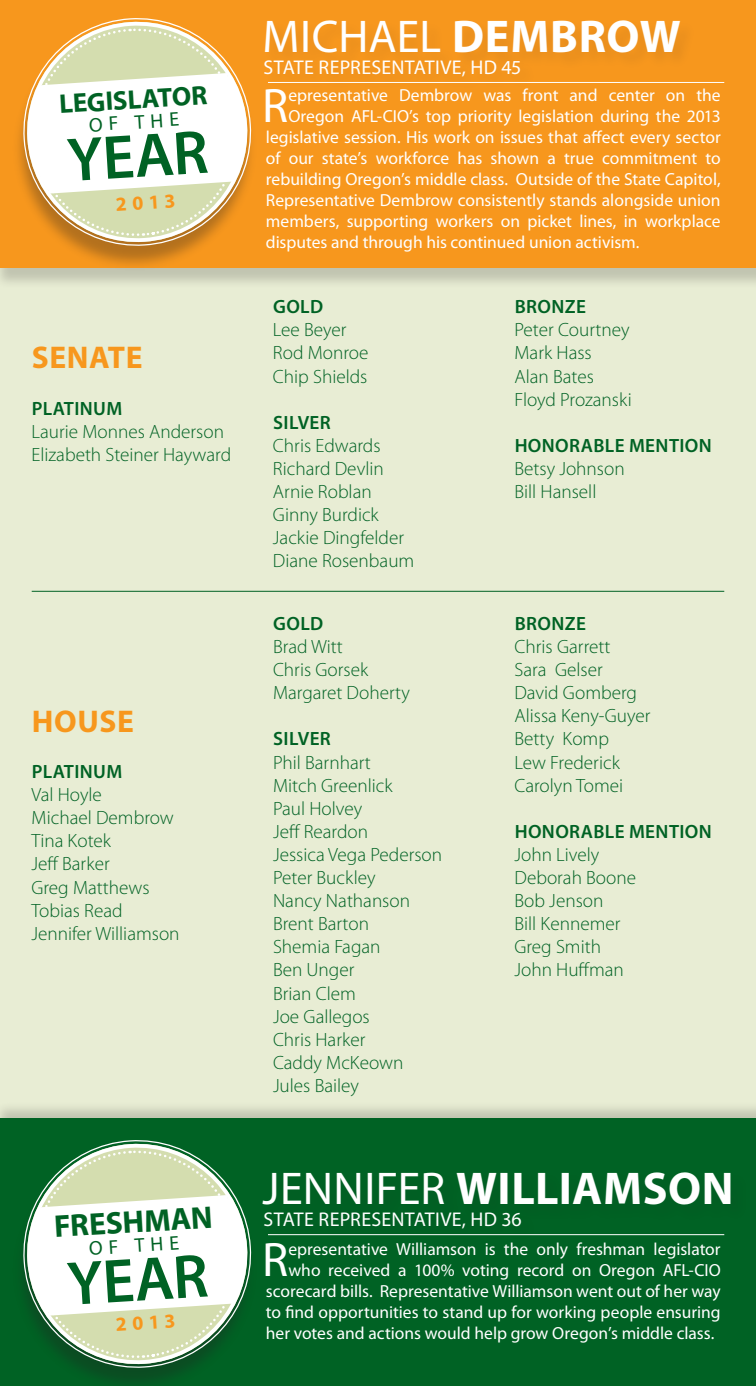
<style>
.page{position:relative;width:756px;height:1386px;background:#e8edd4}
.page>*{position:absolute;margin:0;border:0;box-sizing:border-box;transform-origin:0 0}
.t1{font:600 62.12px "Myriad Pro";color:#006224}
.t2{font:48.65px "Myriad Pro";color:#fff}
.t3{font:700 46.02px "Myriad Pro";letter-spacing:.01em;color:#fff}
.t4{font:46.02px "Myriad Pro";color:#fff}
.t5{font:700 31.5px "Myriad Pro";letter-spacing:.02em;color:#f7971d}
.t6{font:700 31.5px "Myriad Pro";color:#006224}
.t7{font:700 26.95px "Myriad Pro";color:#006224}
.t8{font:19.95px "Myriad Pro";letter-spacing:.02em;color:#fff}
.t9{font:19.95px "Myriad Pro";color:#006224}
.t10{font:700 19.95px "Myriad Pro";color:#f7971d}
.t11{font:300 19.25px/23.1px "Myriad Pro";color:#006224}
.t12{font:600 19.25px "Myriad Pro";letter-spacing:.02em;color:#006224}
.t13{font:17.5px "Myriad Pro";color:#fff}
.s1{font-weight:700}
.s2{font-weight:400}
</style>
<div class="page">
<div style="left:0;top:0;width:756px;height:289px;background:#231f20;opacity:.2"></div>
<div style="left:0;top:0;width:756px;height:267px;background:#f7971d"></div>
<div style="left:0;top:1101px;width:756px;height:285px;background:#231f20;opacity:.2"></div>
<div style="left:0;top:1118px;width:756px;height:268px;background:#006224"></div>
<div style="left:264px;top:19px;width:432px;height:51px;background:#f2941d"></div>
<div style="left:12px;top:26px;width:246px;height:246px;background:#231f20;opacity:.32"></div>
<svg style="left:20px;top:18px;width:234px;height:231px"></svg>
<svg style="left:25px;top:20px;width:224px;height:224px"></svg>
<div style="left:12px;top:1148px;width:246px;height:238px;background:#231f20;opacity:.32"></div>
<svg style="left:20px;top:1140px;width:234px;height:231px"></svg>
<svg style="left:25px;top:1142px;width:224px;height:224px"></svg>
<svg style="left:28px;top:1150px;width:217px;height:209px;background:#c9dac4"></svg>
<hr style="left:32px;top:591px;width:692px;height:1px;background:#006224">
<hr style="left:268px;top:82px;width:456px;height:1px;background:#fff">
<hr style="left:268px;top:1234px;width:456px;height:1px;background:#fff">
<svg style="left:28px;top:27px;width:217px;height:210px;background:#eee2c3"></svg>
<h3 class="t7" style="left:58px;top:87px;width:65px;rotate:-4deg">LE GISLA</h3>
<p class="t9" style="left:88px;top:113px;width:60px;rotate:-4deg">OF THE</p>
<h1 class="t1" style="left:65px;top:120px;width:142px;rotate:-3deg">YEAR</h1>
<p class="t10" style="left:115px;top:191px;width:61px;rotate:-4deg">2013</p>
<h3 class="t5" style="left:32px;top:337px;width:112px">SENATE</h3>
<p class="t12" style="left:32px;top:396px;width:92px">PLATINUM</p>
<p class="t11" style="left:31px;top:420px;width:201px">Laurie Monnes Anderson<br>Elizabeth Steiner Hayward</p>
<h3 class="t5" style="left:32px;top:701px;width:104px">HOUSE</h3>
<p class="t12" style="left:32px;top:759px;width:92px">PLATINUM</p>
<p class="t11" style="left:31px;top:784px;width:150px">Val Hoyle<br>Michael Dembrow<br>Tina Kotek<br>Jeff Barker<br>Greg Matthews<br>Tobias Read<br>Jennifer Williamson</p>
<h3 class="t6" style="left:53px;top:1206px;width:118px;rotate:-4deg">FRES HMAN</h3>
<p class="t9" style="left:88px;top:1237px;width:60px;rotate:-4deg">OF THE</p>
<h1 class="t1" style="left:65px;top:1244px;width:142px;rotate:-3deg">YEAR</h1>
<p class="t10" style="left:115px;top:1312px;width:61px;rotate:-4deg">2013</p>
<h3 class="t4" style="left:263px;top:8px;width:420px">Michael <span class="s1">DEMBROW</span></h3>
<p class="t8" style="left:264px;top:55px;width:259px">State representative, hd 45</p>
<h2 class="t2" style="left:262px;top:75px;width:23px">R</h2>
<p class="t13" style="left:288px;top:84px;width:434px">epresentative Dembrow was front and center on the</p>
<p class="t13" style="left:288px;top:105px;width:434px">Oregon AFL-CIO’s top priority legislation during the 2013</p>
<p class="t13" style="left:266px;top:126px;width:456px">legislative session. His work on issues that affect every sector</p>
<p class="t13" style="left:266px;top:147px;width:456px">of our state’s workforce has shown a true commitment to</p>
<p class="t13" style="left:266px;top:168px;width:456px">rebuilding Oregon’s middle class. Outside of the State Capitol,</p>
<p class="t13" style="left:266px;top:189px;width:456px">Representative Dembrow consistently stands alongside union</p>
<p class="t13" style="left:266px;top:210px;width:456px">members, supporting workers on picket lines, in workplace</p>
<p class="t13" style="left:266px;top:231px;width:375px">disputes and through his continued union activism.</p>
<p class="t12" style="left:273px;top:294px;width:52px">GOLD</p>
<p class="t11" style="left:273px;top:319px;width:97px">Lee Beyer<br>Rod Monroe<br>Chip Shields</p>
<p class="t12" style="left:273px;top:410px;width:48px">SILVER</p>
<p class="t11" style="left:273px;top:434px;width:143px">Chris Edwards<br>Richard Devlin<br>Arnie Roblan<br>Ginny Burdick<br>Jackie Dingfelder<br>Diane Rosenbaum</p>
<p class="t12" style="left:273px;top:611px;width:52px">GOLD</p>
<p class="t11" style="left:273px;top:635px;width:138px">Brad Witt<br>Chris Gorsek<br>Margaret Doherty</p>
<p class="t12" style="left:273px;top:727px;width:48px">SILVER</p>
<p class="t11" style="left:273px;top:751px;width:171px">Phil Barnhart<br>Mitch Greenlick<br>Paul Holvey<br>Jeff Reardon<br>Jessica Vega Pederson<br>Peter Buckley<br>Nancy Nathanson<br>Brent Barton<br>Shemia Fagan<br>Ben Unger<br>Brian Clem<br>Joe Gallegos<br>Chris Harker<br>Caddy McKeown<br>Jules Bailey</p>
<p class="t12" style="left:515px;top:294px;width:71px">BRONZE</p>
<p class="t11" style="left:514px;top:319px;width:119px">Peter Courtney<br>Mark Hass<br>Alan Bates<br>Floyd Prozanski</p>
<p class="t12" style="left:515px;top:433px;width:67px">HONORAB</p>
<p class="t12" style="left:605px;top:433px;width:109px">LE MENTION</p>
<p class="t11" style="left:514px;top:457px;width:112px">Betsy Johnson<br>Bill Hansell</p>
<p class="t12" style="left:515px;top:611px;width:71px">BRONZE</p>
<p class="t11" style="left:515px;top:635px;width:138px">Chris Garrett<br>Sara Gelser<br>David Gomberg<br>Alissa Keny-Guyer<br>Betty Komp<br>Lew Frederick<br>Carolyn Tomei</p>
<p class="t12" style="left:515px;top:819px;width:67px">HONORAB</p>
<p class="t12" style="left:605px;top:819px;width:109px">LE MENTION</p>
<p class="t11" style="left:515px;top:843px;width:123px">John Lively<br>Deborah Boone<br>Bob Jenson<br>Bill Kennemer<br>Greg Smith<br>John Huffman</p>
<h3 class="t3" style="left:263px;top:1158px;width:473px"><span class="s2">Jennifer</span> WILLIAMSON</h3>
<p class="t8" style="left:264px;top:1207px;width:260px">State representative, hd 36</p>
<h2 class="t2" style="left:262px;top:1229px;width:23px">R</h2>
<p class="t13" style="left:288px;top:1238px;width:434px">epresentative Williamson is the only freshman legislator</p>
<p class="t13" style="left:288px;top:1259px;width:434px">who received a 100% voting record on Oregon AFL-CI O</p>
<p class="t13" style="left:266px;top:1280px;width:456px">scorecard bills. Representative Williamson went out of her way</p>
<p class="t13" style="left:266px;top:1301px;width:456px">to find opportunities to stand up for working people ensuring</p>
<p class="t13" style="left:266px;top:1322px;width:450px">her votes and actions would help grow Oregon’s middle class.</p>
</div>
